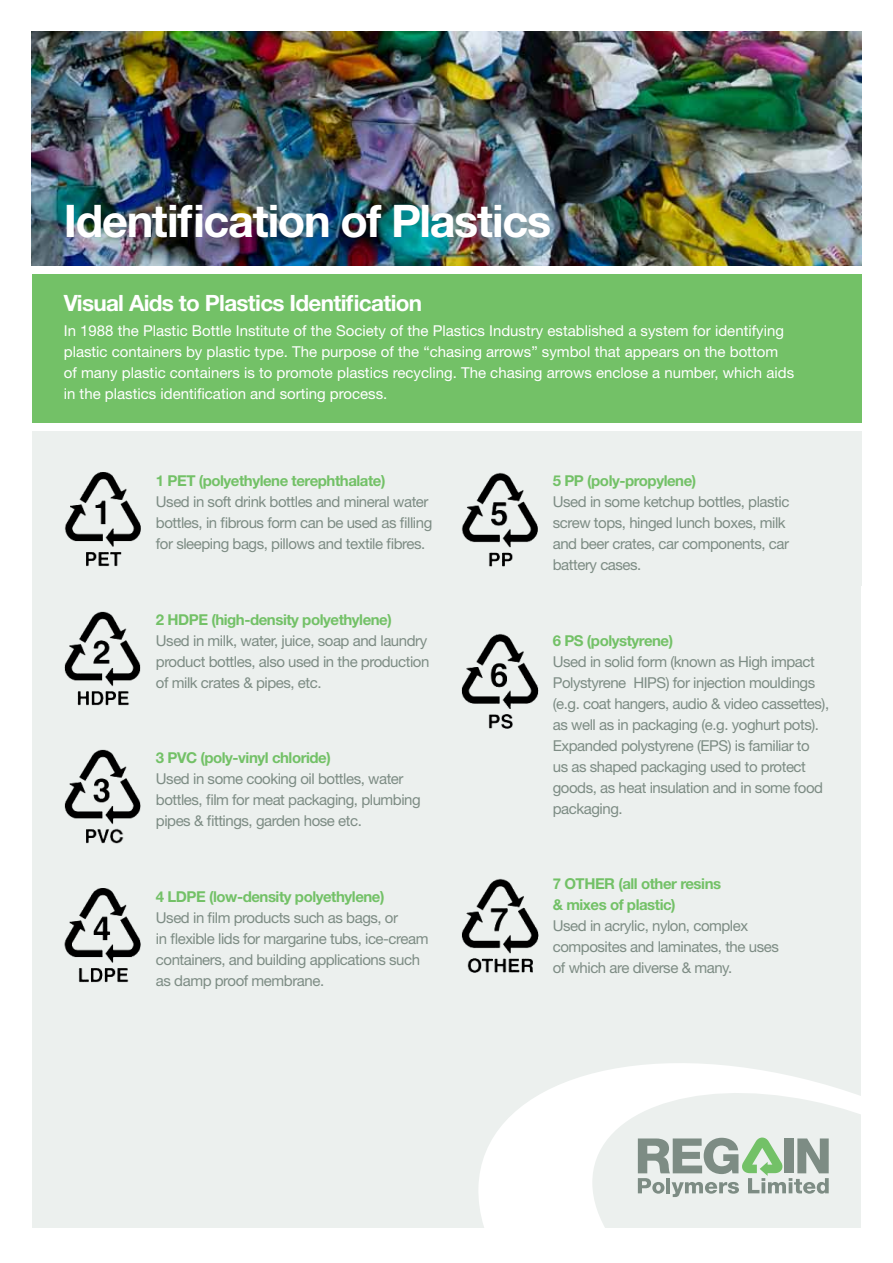
<style>
.page{position:relative;width:893px;height:1263px;background:#fff}
.page>*{position:absolute;margin:0;border:0;box-sizing:border-box;transform-origin:0 0}
.t1{font:700 45px "Helvetica Neue";letter-spacing:-.03em;color:#fff}
.t2{font:700 22.5px "Helvetica Neue";letter-spacing:-.03em;color:#fff}
.t3{font:15px/21px "Helvetica Neue";letter-spacing:-.03em;color:#7d8c84}
.t4{font:15px/21px "Helvetica Neue";color:#fff}
.t5{font:700 15px/21px "Helvetica Neue";letter-spacing:-.03em;color:#73c167}
</style>
<div class="page">
<img style="left:32px;top:32px;width:829px;height:234px">
<div style="left:32px;top:432px;width:829px;height:799px;background:#ecf0ee"></div>
<svg style="left:476px;top:1063px;width:313px;height:166px;fill:#fff"></svg>
<svg style="left:592px;top:1076px;width:269px;height:153px"></svg>
<div style="left:32px;top:274px;width:829px;height:149px;background:#73c167"></div>
<svg style="left:638px;top:1137px;width:191px;height:60px"></svg>
<img style="left:64px;top:611px;width:77px;height:95px">
<img style="left:64px;top:749px;width:77px;height:95px">
<img style="left:64px;top:888px;width:77px;height:95px">
<img style="left:462px;top:472px;width:76px;height:95px">
<img style="left:461px;top:634px;width:78px;height:95px">
<img style="left:461px;top:878px;width:78px;height:95px">
<img style="left:64px;top:472px;width:77px;height:95px">
<div style="left:0;top:1229px;width:893px;height:34px;background:#fff"></div>
<h1 class="t1" style="left:64px;top:193px;width:489px">Identification of Plastics</h1>
<h2 class="t2" style="left:64px;top:289px;width:360px">Visual Aids to Plastics Identification</h2>
<p class="t4" style="left:64px;top:320px;width:732px">In 1988 the Plastic Bottle Institute of the Society of the Plastics Industry established a system for identifying plastic containers by plastic type. The purpose of the “chasing arrows” symbol that appears on the bottom of many plastic containers is to promote plastics recycling. The chasing arrows enclose a number, which aids in the plastics identification and sorting process.</p>
<p class="t5" style="left:156px;top:470px;width:231px">1 PET (polyethylene terephthalate)</p>
<p class="t3" style="left:156px;top:491px;width:278px">Used in soft drink bottles and mineral water bottles, in fibrous form can be used as filling for sleeping bags, pillows and textile fibres.</p>
<p class="t5" style="left:156px;top:608px;width:237px">2 HDPE (high-density polyethylene)</p>
<p class="t3" style="left:156px;top:630px;width:275px">Used in milk, water, juice, soap and laundry product bottles, also used in the production of milk crates &amp; pipes, etc.</p>
<p class="t5" style="left:156px;top:747px;width:176px">3 PVC (poly-vinyl chloride)</p>
<p class="t3" style="left:156px;top:768px;width:266px">Used in some cooking oil bottles, water bottles, film for meat packaging, plumbing pipes &amp; fittings, garden hose etc.</p>
<p class="t5" style="left:156px;top:886px;width:230px">4 LDPE (low-density polyethylene)</p>
<p class="t3" style="left:156px;top:907px;width:274px">Used in film products such as bags, or<br>in flexible lids for margarine tubs, ice-cream containers, and building applications such as damp proof membrane.</p>
<p class="t5" style="left:553px;top:470px;width:145px">5 PP (poly-propylene)</p>
<p class="t3" style="left:553px;top:491px;width:238px">Used in some ketchup bottles, plastic screw tops, hinged lunch boxes, milk and beer crates, car components, car battery cases.</p>
<p class="t5" style="left:553px;top:629px;width:122px">6 PS (polystyrene)</p>
<p class="t3" style="left:553px;top:651px;width:278px">Used in solid form (known as High impact Polystyrene HIPS) for injection mouldings (e.g. coat hangers, audio &amp; video cassettes), as well as in packaging (e.g. yoghurt pots).<br>Expanded polystyrene (EPS) is familiar to<br>us as shaped packaging used to protect goods, as heat insulation and in some food packaging.</p>
<p class="t5" style="left:553px;top:873px;width:170px">7 OTHER (all other resins &amp; mixes of plastic)</p>
<p class="t3" style="left:553px;top:915px;width:228px">Used in acrylic, nylon, complex composites and laminates, the uses of which are diverse &amp; many.</p>
</div>
